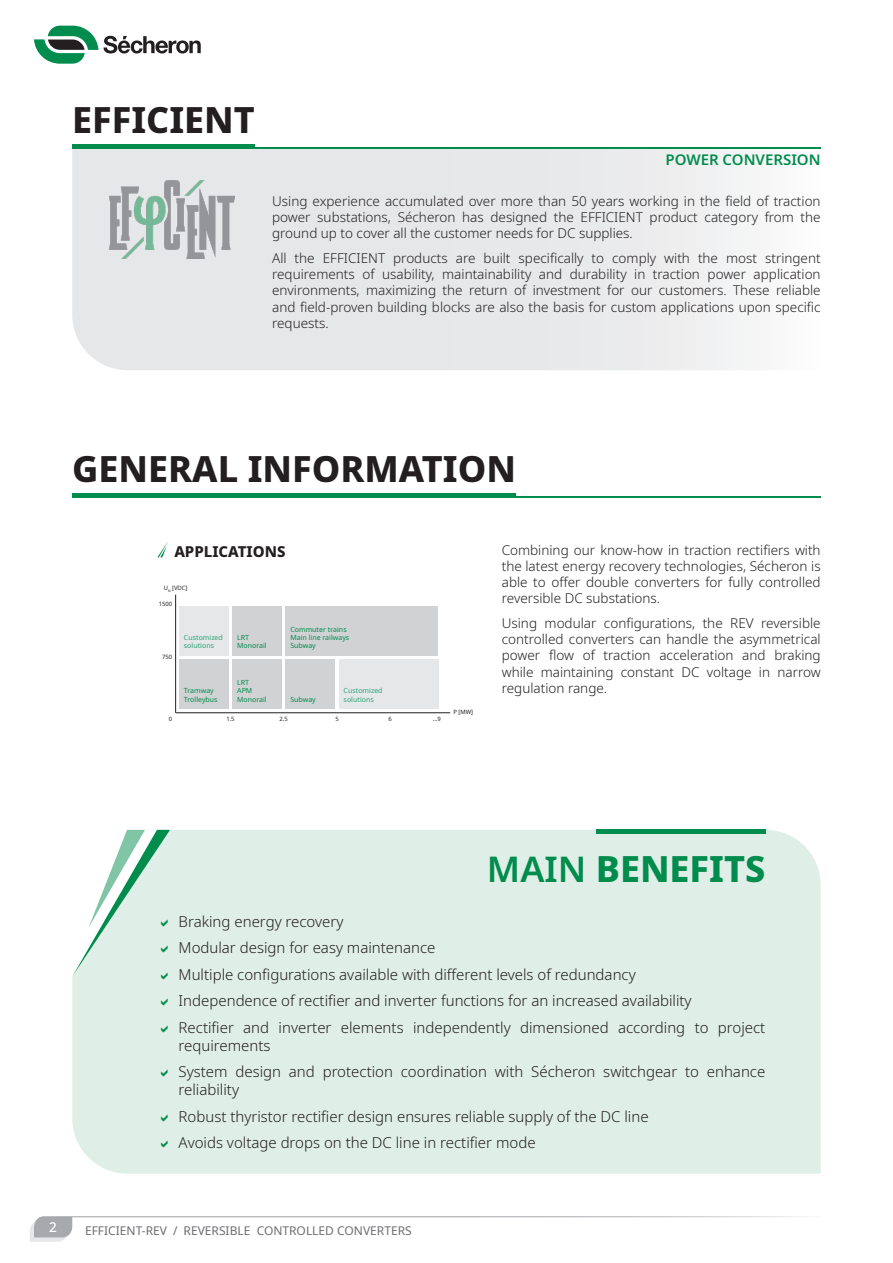
<style>
.page{position:relative;width:893px;height:1263px;background:#fff}
.page>*{position:absolute;margin:0;border:0;box-sizing:border-box;transform-origin:0 0}
.Title_H1{font:800 36px "Noto Sans";color:#231f20}
.Benefits_Title{font:800 36px "Noto Sans";color:#008c4d}
.t1{font:300 15px/18px "Noto Sans";color:#231f20}
.Title_H2{font:600 15px "Noto Sans";color:#008c4d}
.Title_H3{font:800 15px "Noto Sans";color:#231f20}
.t2{font:300 13.5px/16.2px "Noto Sans";color:#231f20;text-align:justify}
.t3{font:500 13.5px "Noto Sans";color:#fff}
.t4{font:12px "Noto Sans";color:#6c6d70}
.t5{font:7.05px/8.4px "Noto Sans";color:#008c4d}
.t6{font:7.05px/8.4px "Noto Sans";color:#2ea577}
.t7{font:5.85px "Noto Sans";color:#231f20}
.s1{font-weight:600}
</style>
<div class="page">
<svg style="left:34px;top:26px;width:167px;height:38px"></svg>
<svg style="left:30px;top:1216px;width:776px;height:26px"></svg>
<svg style="left:72px;top:149px;width:679px;height:221px;background:#e8e9ea"></svg>
<hr style="left:72px;top:148px;width:749px;height:1px;background:#008c4d">
<hr style="left:72px;top:145px;width:183px;height:4px;background:#008c4d">
<img style="left:110px;top:180px;width:125px;height:79px">
<hr style="left:72px;top:497px;width:749px;height:1px;background:#008c4d">
<hr style="left:72px;top:494px;width:444px;height:4px;background:#008c4d">
<div style="left:72px;top:830px;width:749px;height:344px;background:#dfeee6"></div>
<hr style="left:596px;top:830px;width:169px;height:4px;background:#008c4d">
<hr style="left:175px;top:595px;width:1px;height:118px;background:#231f20">
<hr style="left:176px;top:712px;width:274px;height:1px;background:#231f20">
<div style="left:179px;top:659px;width:50px;height:50px;background:#d1d2d4"></div>
<div style="left:232px;top:659px;width:50px;height:50px;background:#d1d2d4"></div>
<div style="left:285px;top:659px;width:50px;height:50px;background:#d1d2d4"></div>
<div style="left:339px;top:659px;width:50px;height:50px;background:#e6e7e9"></div>
<div style="left:389px;top:659px;width:49px;height:50px;background:#e6e7e9"></div>
<div style="left:179px;top:606px;width:50px;height:50px;background:#e6e7e9"></div>
<div style="left:232px;top:606px;width:50px;height:50px;background:#d1d2d4"></div>
<div style="left:285px;top:606px;width:104px;height:50px;background:#d1d2d4"></div>
<div style="left:373px;top:606px;width:65px;height:50px;background:#d1d2d4"></div>
<svg style="left:157px;top:541px;width:11px;height:16px"></svg>
<svg style="left:72px;top:829px;width:98px;height:150px"></svg>
<svg style="left:161px;top:998px;width:7px;height:8px"></svg>
<svg style="left:161px;top:1025px;width:7px;height:7px"></svg>
<svg style="left:161px;top:1069px;width:7px;height:8px"></svg>
<svg style="left:161px;top:1114px;width:7px;height:7px"></svg>
<svg style="left:161px;top:1140px;width:7px;height:8px"></svg>
<p class="Title_H1" style="left:72px;top:93px;width:184px">EFFICIENT</p>
<p class="Title_H2" style="left:665px;top:149px;width:157px">POWER CONVERSION</p>
<p class="t2" style="left:272px;top:193px;width:550px">Using experience accumulated over more than 50 years working in the field of traction power substations, Sécheron has designed the EFFICIENT product category from the ground up to cover all the customer needs for DC supplies.</p>
<p class="t2" style="left:272px;top:250px;width:550px">All the EFFICIENT products are built specifically to comply with the most stringent requirements of usability, maintainability and durability in traction power application environments, maximizing the return of investment for our customers. These reliable and field-proven building blocks are also the basis for custom applications upon specific requests.</p>
<p class="Title_H1" style="left:72px;top:442px;width:445px">GENERAL INFORMATION</p>
<p class="Title_H3" style="left:174px;top:541px;width:113px">APPLICATIONS</p>
<p class="t7" style="left:164px;top:584px;width:25px">U<sub>N</sub> [VDC]</p>
<p class="t7" style="left:159px;top:600px;width:15px">1500</p>
<p class="t7" style="left:162px;top:653px;width:12px">750</p>
<p class="t6" style="left:184px;top:633px;width:40px">Customized solutions</p>
<p class="t5" style="left:237px;top:633px;width:31px">LRT<br>Monorail</p>
<p class="t5" style="left:290px;top:625px;width:60px">Commuter trains<br>Main line railways<br>Subway</p>
<p class="t5" style="left:237px;top:678px;width:31px">LRT<br>APM<br>Monorail</p>
<p class="t5" style="left:184px;top:687px;width:35px">Tramway<br>Trolleybus</p>
<p class="t6" style="left:344px;top:687px;width:40px">Customized solutions</p>
<p class="t5" style="left:290px;top:695px;width:27px">Subway</p>
<p class="t7" style="left:169px;top:715px;width:5px">0</p>
<p class="t7" style="left:226px;top:715px;width:10px">1.5</p>
<p class="t7" style="left:280px;top:715px;width:10px">2.5</p>
<p class="t7" style="left:335px;top:715px;width:5px">5</p>
<p class="t7" style="left:389px;top:715px;width:5px">6</p>
<p class="t7" style="left:433px;top:715px;width:10px">...9</p>
<p class="t7" style="left:453px;top:708px;width:21px">P [MW]</p>
<p class="t2" style="left:502px;top:542px;width:320px">Combining our know-how in traction rectifiers with the latest energy recovery technologies, Sécheron is able to offer double converters for fully controlled reversible DC substations.</p>
<p class="t2" style="left:502px;top:615px;width:320px">Using modular configurations, the REV reversible controlled converters can handle the asymmetrical power flow of traction acceleration and braking while maintaining constant DC voltage in narrow regulation range.</p>
<p class="Benefits_Title" style="left:487px;top:842px;width:280px"><span class="s1">MAIN</span> BENEFITS</p>
<p class="t1" style="left:179px;top:912px;width:166px">Braking energy recovery</p>
<p class="t1" style="left:179px;top:939px;width:258px">Modular design for easy maintenance</p>
<p class="t1" style="left:179px;top:965px;width:459px">Multiple configurations available with different levels of redundancy</p>
<p class="t1" style="left:179px;top:992px;width:514px">Independence of rectifier and inverter functions for an increased availability</p>
<p class="t1" style="left:179px;top:1018px;width:588px">Rectifier and inverter elements independently dimensioned according to project requirements</p>
<p class="t1" style="left:179px;top:1063px;width:588px">System design and protection coordination with Sécheron switchgear to enhance reliability</p>
<p class="t1" style="left:179px;top:1107px;width:472px">Robust thyristor rectifier design ensures reliable supply of the DC line</p>
<p class="t1" style="left:179px;top:1134px;width:358px">Avoids voltage drops on the DC line in rectifier mode</p>
<p class="t3" style="left:49px;top:1217px;width:9px">2</p>
<p class="t4" style="left:85px;top:1222px;width:114px">EFFICIENT-REV / Rever</p>
<p class="t4" style="left:219px;top:1222px;width:63px">sible contr</p>
<p class="t4" style="left:297px;top:1222px;width:66px">olled converter</p>
<p class="t4" style="left:405px;top:1222px;width:8px">s</p>
</div>
